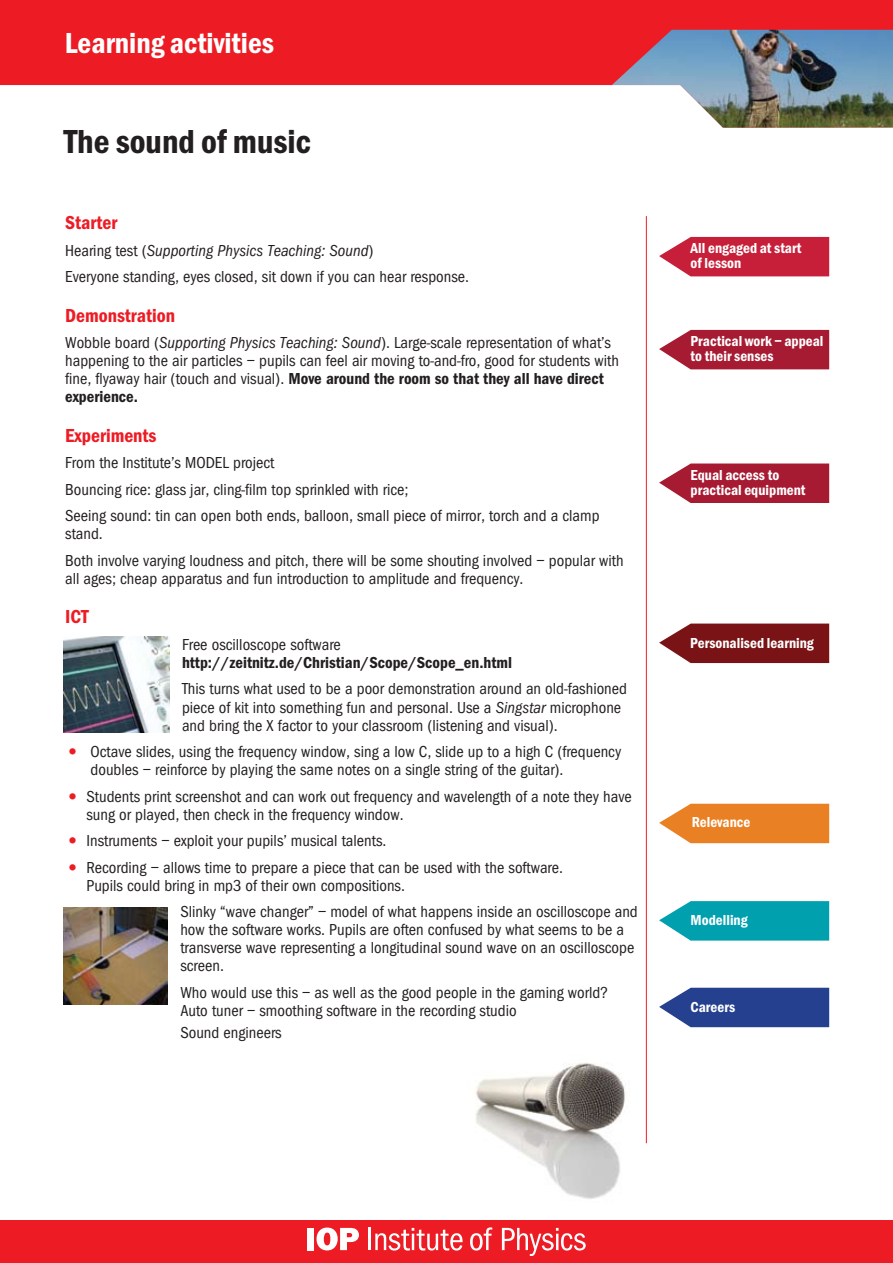
<style>
.page{position:relative;width:893px;height:1263px;background:#fff}
.page>*{position:absolute;margin:0;border:0;box-sizing:border-box;transform-origin:0 0}
.t1{font:600 34.5px "Franklin Got Cd Io P";color:#231f20}
.t2{font:600 30px "Franklin Got Cd Io P";color:#fff}
.t3{font:600 19.5px "Franklin Got Cd Io P";color:#ed1c24}
.t4{font:16.5px/18px "Franklin Got Cd Io P";color:#231f20}
.t5{font:600 16.5px "Franklin Got Cd Io P";color:#231f20}
.t6{font:600 15px/15px "Franklin Got Cd Io P";color:#fff}
.s1{font-style:italic}
.s2{font-weight:600}
.s3{font-size:22.5px;color:#ed1c24}
</style>
<div class="page">
<div style="left:0;top:1220px;width:893px;height:43px;background:#ed1c24"></div>
<div style="left:307px;top:1228px;width:7px;height:22px;background:#fff"></div>
<svg style="left:317px;top:1227px;width:42px;height:23px"></svg>
<hr style="left:369px;top:1228px;width:2px;height:22px;background:#fff">
<svg style="left:375px;top:1228px;width:88px;height:22px"></svg>
<svg style="left:470px;top:1227px;width:22px;height:23px"></svg>
<svg style="left:502px;top:1228px;width:84px;height:28px"></svg>
<img style="left:611px;top:85px;width:282px;height:43px">
<svg style="left:0;top:0;width:893px;height:85px;background:#d4303c"></svg>
<svg style="left:659px;top:237px;width:170px;height:39px;background:#cc334c"></svg>
<svg style="left:659px;top:988px;width:170px;height:39px;background:#395199"></svg>
<svg style="left:659px;top:804px;width:170px;height:39px;background:#eb8b38"></svg>
<svg style="left:659px;top:901px;width:170px;height:39px;background:#18a9b6"></svg>
<svg style="left:659px;top:623px;width:170px;height:40px;background:#882c2d"></svg>
<svg style="left:659px;top:330px;width:170px;height:39px;background:#ae2f44"></svg>
<svg style="left:659px;top:463px;width:170px;height:40px;background:#af3247"></svg>
<hr style="left:646px;top:216px;width:1px;height:927px;background:#ed1c24">
<img style="left:64px;top:907px;width:104px;height:97px">
<img style="left:64px;top:636px;width:105px;height:97px">
<img style="left:475px;top:1063px;width:150px;height:136px">
<h2 class="t2" style="left:65px;top:26px;width:211px">Learning activities</h2>
<h1 class="t1" style="left:64px;top:122px;width:249px">The sound of music</h1>
<p class="t3" style="left:65px;top:212px;width:54px">Starter</p>
<p class="t4" style="left:65px;top:237px;width:405px;line-height:26.5px">Hearing test (<span class="s1">Supporting Physics Teaching: Sound</span>)<br>Everyone standing, eyes closed, sit down if you can hear response.</p>
<p class="t3" style="left:65px;top:304px;width:111px">Demonstration</p>
<p class="t4" style="left:65px;top:334px;width:555px">Wobble board (<span class="s1">Supporting Physics Teaching: Sound</span>). Large-scale representation of what’s happening to the air particles – pupils can feel air moving to-and-fro, good for students with fine, flyaway hair (touch and visual). <span class="s2">Move around the room so that they all have direct experience.</span></p>
<p class="t3" style="left:65px;top:424px;width:93px">Experiments</p>
<p class="t4" style="left:65px;top:450px;width:536px;line-height:26.5px">From the Institute’s MODEL project<br>Bouncing rice: glass jar, cling-film top sprinkled with rice;<br>Seeing sound: tin can open both ends, balloon, small piece of mirror, torch and a clamp</p>
<p class="t4" style="left:65px;top:521px;width:560px;line-height:26.5px">stand.<br>Both involve varying loudness and pitch, there will be some shouting involved – popular with</p>
<p class="t4" style="left:65px;top:570px;width:460px">all ages; cheap apparatus and fun introduction to amplitude and frequency.</p>
<p class="t3" style="left:65px;top:606px;width:25px">ICT</p>
<p class="t4" style="left:182px;top:636px;width:160px">Free oscilloscope software</p>
<p class="t5" style="left:182px;top:653px;width:331px">http://zeitnitz.de/Christian/Scope/Scope_en.html</p>
<p class="t4" style="left:182px;top:680px;width:446px">This turns what used to be a poor demonstration around an old-fashioned piece of kit into something fun and personal. Use a <span class="s1">Singstar</span> microphone and bring the X factor to your classroom (listening and visual).</p>
<p class="t4" style="left:91px;top:743px;width:532px;text-indent:-25px"><span class="s3">•</span> Octave slides, using the frequency window, sing a low C, slide up to a high C (frequency doubles – reinforce by playing the same notes on a single string of the guitar).</p>
<p class="t4" style="left:86px;top:787px;width:547px;text-indent:-21px"><span class="s3">•</span> Students print screenshot and can work out frequency and wavelength of a note they have sung or played, then check in the frequency window.</p>
<p class="t4" style="left:65px;top:832px;width:323px"><span class="s3">•</span> Instruments – exploit your pupils’ musical talents.</p>
<p class="t4" style="left:86px;top:858px;width:478px;text-indent:-21px"><span class="s3">•</span> Recording – allows time to prepare a piece that can be used with the software.<br>Pupils could bring in mp3 of their own compositions.</p>
<p class="t4" style="left:180px;top:903px;width:459px">Slinky “wave changer” – model of what happens inside an oscilloscope and how the software works. Pupils are often confused by what seems to be a transverse wave representing a longitudinal sound wave on an oscilloscope screen.</p>
<p class="t4" style="left:180px;top:983px;width:429px">Who would use this – as well as the good people in the gaming world?<br>Auto tuner – smoothing software in the recording studio</p>
<p class="t4" style="left:180px;top:1024px;width:103px">Sound engineers</p>
<p class="t6" style="left:691px;top:240px;width:112px">All engaged at start of lesson</p>
<p class="t6" style="left:691px;top:334px;width:134px">Practical work – appeal to their senses</p>
<p class="t6" style="left:691px;top:468px;width:116px">Equal access to practical equipment</p>
<p class="t6" style="left:690px;top:635px;width:125px">Personalised learning</p>
<p class="t6" style="left:692px;top:815px;width:60px">Relevance</p>
<p class="t6" style="left:691px;top:912px;width:59px">Modelling</p>
<p class="t6" style="left:691px;top:999px;width:46px">Careers</p>
</div>
